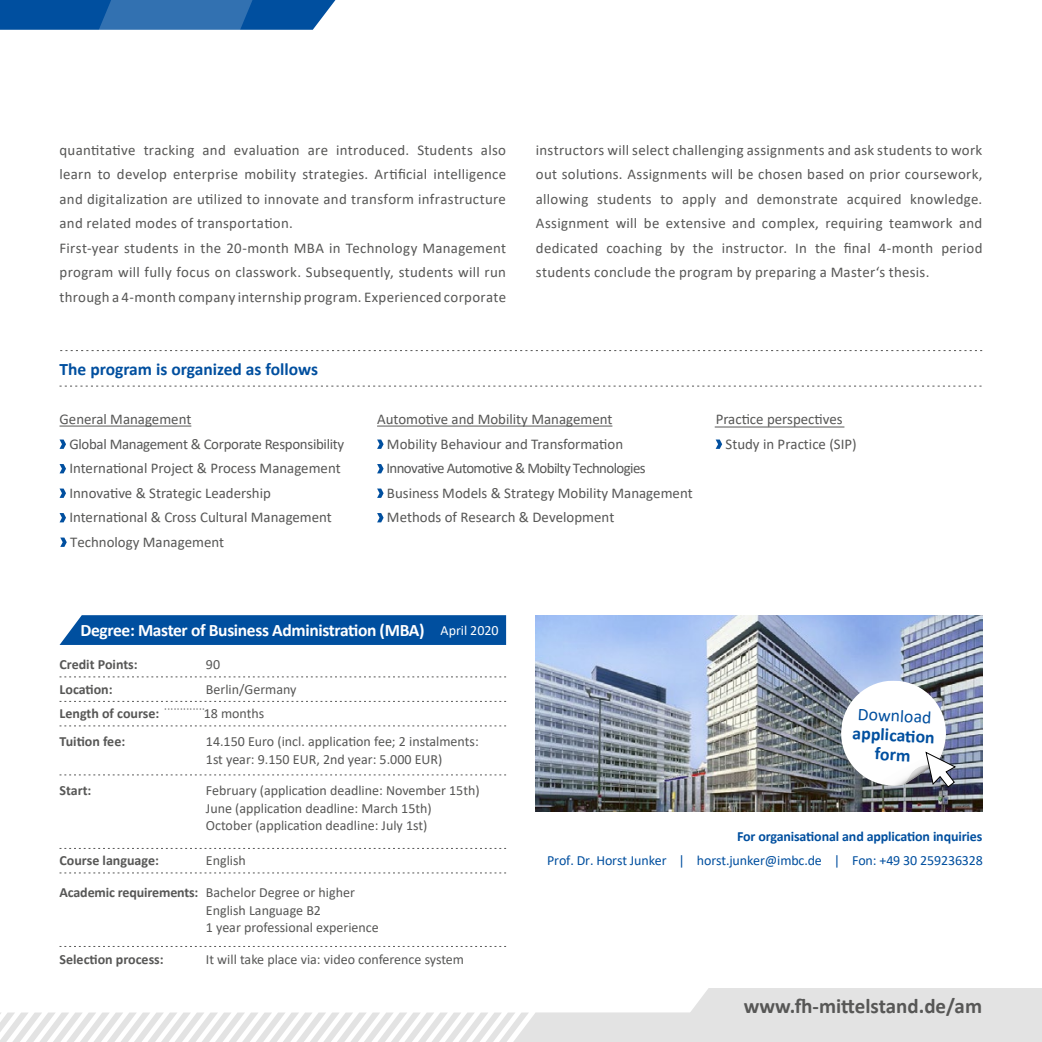
<style>
.page{position:relative;width:1042px;height:1042px;background:#fff}
.page>*{position:absolute;margin:0;border:0;box-sizing:border-box;transform-origin:0 0}
.t1{font:700 21px "Calibri";color:#575756}
.t2{font:700 17.85px/19.4px "Calibri";color:#004f9f;text-align:center}
.t3{font:17.85px "Calibri";color:#004f9f}
.t4{font:700 17.5px "Calibri";letter-spacing:-.02em;color:#fff}
.t5{font:700 17.5px "Calibri";color:#004f9f}
.t6{font:14.88px/24.5px "Calibri";letter-spacing:.015em;color:#575756}
.t7{font:14px/17.5px "Calibri";color:#575756}
.t8{font:700 14px "Calibri";color:#575756}
.t9{font:14px "Calibri";letter-spacing:-.01em;color:#004f9f}
.t10{font:700 14px "Calibri";letter-spacing:-.01em;color:#004f9f}
.s1{font-weight:400;font-size:14px}
.s2{font-weight:700}
</style>
<div class="page">
<svg style="left:0;top:988px;width:1042px;height:54px"></svg>
<svg style="left:0;top:0;width:335px;height:30px;background:#1f64aa"></svg>
<hr style="left:60px;top:425px;width:131px;height:1px;background:#575756">
<svg style="left:60px;top:439px;width:6px;height:10px"></svg>
<svg style="left:60px;top:464px;width:6px;height:9px"></svg>
<svg style="left:60px;top:488px;width:6px;height:10px"></svg>
<svg style="left:60px;top:513px;width:6px;height:9px"></svg>
<hr style="left:377px;top:425px;width:235px;height:1px;background:#575756">
<svg style="left:377px;top:439px;width:7px;height:10px"></svg>
<svg style="left:377px;top:464px;width:7px;height:9px"></svg>
<svg style="left:377px;top:488px;width:7px;height:10px"></svg>
<svg style="left:377px;top:513px;width:7px;height:9px"></svg>
<svg style="left:60px;top:537px;width:7px;height:10px"></svg>
<hr style="left:715px;top:427px;width:129px;height:1px;background:#575756">
<svg style="left:715px;top:439px;width:7px;height:10px"></svg>
<svg style="left:60px;top:350px;width:922px;height:1px"></svg>
<svg style="left:60px;top:386px;width:921px;height:1px"></svg>
<svg style="left:60px;top:615px;width:446px;height:30px;background:#0754a1"></svg>
<svg style="left:60px;top:676px;width:446px;height:1px"></svg>
<svg style="left:60px;top:701px;width:446px;height:1px"></svg>
<svg style="left:60px;top:725px;width:446px;height:1px"></svg>
<svg style="left:60px;top:774px;width:446px;height:1px"></svg>
<svg style="left:60px;top:848px;width:446px;height:1px"></svg>
<svg style="left:60px;top:872px;width:446px;height:1px"></svg>
<img style="left:536px;top:615px;width:446px;height:196px">
<svg style="left:839px;top:679px;width:118px;height:109px"></svg>
<svg style="left:60px;top:946px;width:446px;height:1px"></svg>
<p class="t6" style="left:60px;top:137px;width:448px">quantitative tracking and evaluation are introduced. Students also learn to develop enterprise mobility strategies. Artificial intelligence and digitalization are utilized to innovate and transform infrastructure and related modes of transportation.<br>First-year students in the 20-month MBA in Technology Management program will fully focus on classwork. Subsequently, students will run through a 4-month company internship program. Experienced corporate</p>
<p class="t6" style="left:536px;top:137px;width:448px;text-align:justify">instructors will select challenging assignments and ask students to work out solutions. Assignments will be chosen based on prior coursework, allowing students to apply and demonstrate acquired knowledge.<br>Assignment will be extensive and complex, requiring teamwork and dedicated coaching by the instructor. In the final 4-month period students conclude the program by preparing a Master‘s thesis.</p>
<p class="t5" style="left:60px;top:357px;width:260px">The program is organized as follows</p>
<p class="t6" style="left:69px;top:407px;width:276px;text-indent:-10px">General Management<br>Global Management &amp; Corporate Responsibility International Project &amp; Process Management Innovative &amp; Strategic Leadership International &amp; Cross Cultural Management</p>
<p class="t6" style="left:386px;top:407px;width:308px;text-indent:-9px">Automotive and Mobility Management<br>Mobility Behaviour and Transformation<br>Innovative Automotive &amp; Mobilty Technologies Business Models &amp; Strategy Mobility Management Methods of Research &amp; Development</p>
<p class="t6" style="left:70px;top:529px;width:156px">Technology Management</p>
<p class="t6" style="left:725px;top:407px;width:133px;text-indent:-10px">Practice perspectives<br>Study in Practice (SIP)</p>
<p class="t4" style="left:80px;top:618px;width:420px">Degree: Master of Business Administration (MBA) <span class="s1">April 2020</span></p>
<p class="t8" style="left:60px;top:655px;width:80px">Credit Points:</p>
<p class="t7" style="left:206px;top:656px;width:16px">90</p>
<p class="t8" style="left:60px;top:679px;width:55px">Location:</p>
<p class="t7" style="left:206px;top:680px;width:92px">Berlin/Germany</p>
<p class="t8" style="left:60px;top:704px;width:101px">Length of course:</p>
<p class="t7" style="left:204px;top:705px;width:62px">18 months</p>
<p class="t8" style="left:60px;top:732px;width:67px">Tuition fee:</p>
<p class="t7" style="left:206px;top:733px;width:274px">14.150 Euro (incl. application fee; 2 instalments:<br>1st year: 9.150 EUR, 2nd year: 5.000 EUR)</p>
<p class="t8" style="left:60px;top:781px;width:33px">Start:</p>
<p class="t7" style="left:206px;top:782px;width:275px">February (application deadline: November 15th)<br>June (application deadline: March 15th)<br>October (application deadline: July 1st)</p>
<p class="t8" style="left:60px;top:851px;width:101px">Course language:</p>
<p class="t7" style="left:206px;top:852px;width:42px">English</p>
<p class="t7" style="left:206px;top:883px;width:174px;text-indent:-146px"><span class="s2">Academic requirements:</span> Bachelor Degree or higher<br>English Language B2<br>1 year professional experience</p>
<p class="t8" style="left:60px;top:949px;width:106px">Selection process:</p>
<p class="t7" style="left:206px;top:950px;width:260px">It will take place via: video conference system</p>
<p class="t3" style="left:858px;top:701px;width:75px;rotate:3deg">Download</p>
<p class="t2" style="left:853px;top:723px;width:84px;rotate:3deg">applicati on form</p>
<p class="t10" style="left:737px;top:826px;width:247px">For organisational and application inquiries</p>
<p class="t9" style="left:547px;top:851px;width:437px">Prof. Dr. Horst Junker | horst.junker@imbc.de | Fon: +49 30 259236328</p>
<h1 class="t1" style="left:744px;top:991px;width:240px">www.fh-mittelstand.de/am</h1>
</div>
